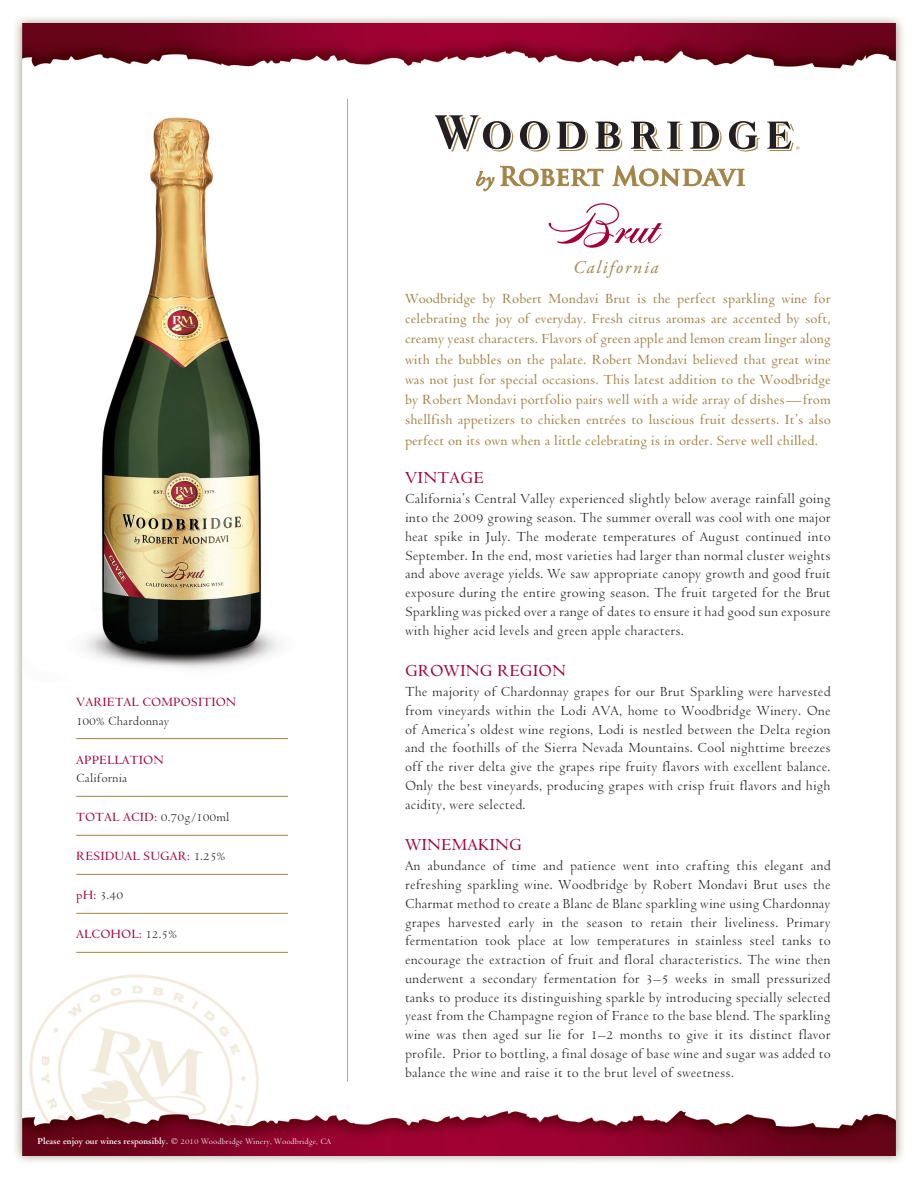
<style>
.page{position:relative;width:918px;height:1188px;background:#fff}
.page>*{position:absolute;margin:0;border:0;box-sizing:border-box;transform-origin:0 0}
.t1{font:600 18px "Venetian 301 BT";color:#a10134}
.t2{font:italic 18px "Adobe Garamond Pro";letter-spacing:.1em;color:#a48449}
.t3{font:15px/18.8px "Venetian 301 BT";color:#231f20;text-align:justify}
.t4{font:600 15px/20.2px "Venetian 301 BT";color:#a48449;text-align:justify}
.t5{font:600 13.5px "Venetian 301 BT";color:#a10134}
.t6{font:13.5px "Venetian 301 BT";color:#231f20}
.t7{font:9px "Venetian 301 BT";color:#fff}
.s1{font-weight:600;color:#a10134}
.s2{font-weight:400;color:#231f20}
.s3{font-weight:700;font-size:9.75px}
</style>
<div class="page">
<img style="left:15px;top:17px;width:888px;height:1145px">
<img style="left:23px;top:24px;width:872px;height:1131px">
<svg style="left:767px;top:122px;width:32px;height:29px"></svg>
<svg style="left:435px;top:115px;width:325px;height:79px"></svg>
<hr style="left:76px;top:738px;width:212px;height:1px;background:#a48449">
<hr style="left:76px;top:796px;width:212px;height:1px;background:#a48449">
<hr style="left:76px;top:835px;width:212px;height:1px;background:#a48449">
<hr style="left:76px;top:874px;width:212px;height:1px;background:#a48449">
<hr style="left:76px;top:913px;width:212px;height:1px;background:#a48449">
<hr style="left:76px;top:952px;width:212px;height:1px;background:#a48449">
<hr style="left:347px;top:99px;width:1px;height:983px;background:#bea375">
<svg style="left:549px;top:203px;width:113px;height:45px"></svg>
<p class="t5" style="left:76px;top:694px;width:162px">VARIETAL COMPOSITION</p>
<p class="t6" style="left:76px;top:713px;width:95px">100% Chardonnay</p>
<p class="t5" style="left:76px;top:752px;width:89px">APPELLATION</p>
<p class="t6" style="left:76px;top:771px;width:53px">California</p>
<p class="t6" style="left:76px;top:810px;width:155px"><span class="s1">TOTAL ACID:</span> 0.70g/100ml</p>
<p class="t5" style="left:76px;top:849px;width:151px">RESIDUAL SUGAR: <span class="s2">1.25%</span></p>
<p class="t6" style="left:76px;top:888px;width:49px"><span class="s1">pH:</span> 3.40</p>
<p class="t5" style="left:76px;top:927px;width:102px">ALCOHOL: <span class="s2">12.5%</span></p>
<p class="t7" style="left:37px;top:1136px;width:295px"><span class="s3">Please enjoy our wines responsibly.</span> © 2010 Woodbridge Winery, Woodbridge, CA</p>
<p class="t2" style="left:573px;top:256px;width:87px">California</p>
<p class="t4" style="left:405px;top:288px;width:427px">Woodbridge by Robert Mondavi Brut is the perfect sparkling wine for celebrating the joy of everyday. Fresh citrus aromas are accented by soft, creamy yeast characters. Flavors of green apple and lemon cream linger along with the bubbles on the palate. Robert Mondavi believed that great wine was not just for special occasions. This latest addition to the Woodbridge by Robert Mondavi portfolio pairs well with a wide array of dishes—from shellfish appetizers to chicken entrées to luscious fruit desserts. It’s also perfect on its own when a little celebrating is in order. Serve well chilled.</p>
<p class="t1" style="left:405px;top:467px;width:80px">VINTAGE</p>
<p class="t3" style="left:405px;top:490px;width:427px">California’s Central Valley experienced slightly below average rainfall going into the 2009 growing season. The summer overall was cool with one major heat spike in July. The moderate temperatures of August continued into September. In the end, most varieties had larger than normal cluster weights and above average yields. We saw appropriate canopy growth and good fruit exposure during the entire growing season. The fruit targeted for the Brut Sparkling was picked over a range of dates to ensure it had good sun exposure with higher acid levels and green apple characters.</p>
<p class="t1" style="left:405px;top:660px;width:163px">GROWING REGION</p>
<p class="t3" style="left:405px;top:683px;width:427px">The majority of Chardonnay grapes for our Brut Sparkling were harvested from vineyards within the Lodi AVA, home to Woodbridge Winery. One of America’s oldest wine regions, Lodi is nestled between the Delta region and the foothills of the Sierra Nevada Mountains. Cool nighttime breezes off the river delta give the grapes ripe fruity flavors with excellent balance.<br>Only the best vineyards, producing grapes with crisp fruit flavors and high acidity, were selected.</p>
<p class="t1" style="left:405px;top:834px;width:119px">WINEMAKING</p>
<p class="t3" style="left:405px;top:857px;width:427px">An abundance of time and patience went into crafting this elegant and refreshing sparkling wine. Woodbridge by Robert Mondavi Brut uses the Charmat method to create a Blanc de Blanc sparkling wine using Chardonnay grapes harvested early in the season to retain their liveliness. Primary fermentation took place at low temperatures in stainless steel tanks to encourage the extraction of fruit and floral characteristics. The wine then underwent a secondary fermentation for 3–5 weeks in small pressurized tanks to produce its distinguishing sparkle by introducing specially selected yeast from the Champagne region of France to the base blend. The sparkling wine was then aged sur lie for 1–2 months to give it its distinct flavor profile. Prior to bottling, a final dosage of base wine and sugar was added to balance the wine and raise it to the brut level of sweetness.</p>
</div>
